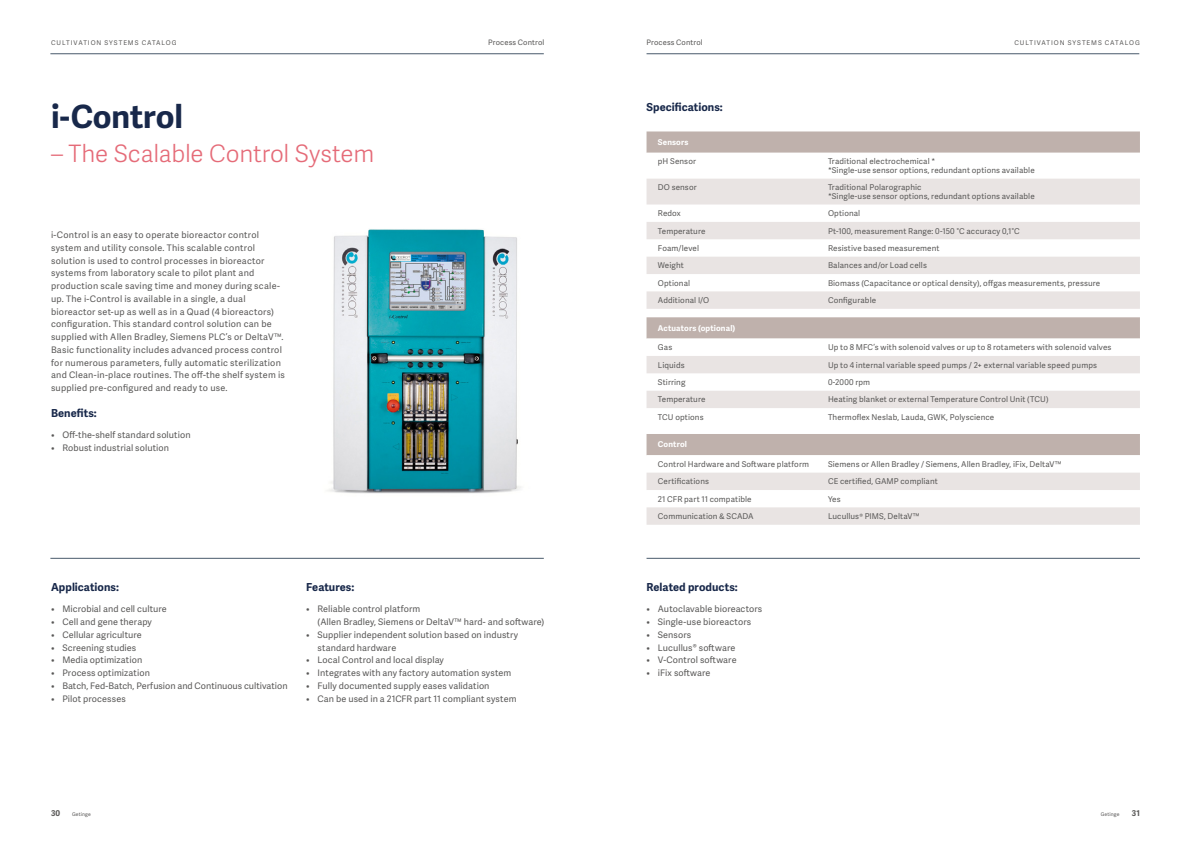
<style>
.page{position:relative;width:1191px;height:842px;background:#fff}
.page>*{position:absolute;margin:0;border:0;box-sizing:border-box;transform-origin:0 0}
.t1{font:700 32px "Adelle Sans";letter-spacing:-.005em;color:#18284a}
.t2{font:300 24px "Adelle Sans";letter-spacing:-.01em;color:#e56b78}
.t3{font:700 11px "Adelle Sans";letter-spacing:.005em;color:#18284a}
.t4{font:9px/12.8px "Adelle Sans";letter-spacing:.02em;color:#595857}
.t5{font:9px "Adelle Sans";color:#595857}
.t6{font:8px/8.5px "Adelle Sans";letter-spacing:.015em;color:#595857}
.t7{font:700 8px "Adelle Sans";letter-spacing:.015em;color:#fff}
.t8{font:700 8px "Adelle Sans";color:#595857}
.t9{font:7.5px "Adelle Sans";letter-spacing:.02em;color:#595857}
.t10{font:6.5px "Adelle Sans";letter-spacing:.15em;color:#595857}
.t11{font:5px "Adelle Sans";letter-spacing:.025em;color:#595857}
</style>
<div class="page">
<hr style="left:50px;top:558px;width:494px;height:1px;background:#495a6b">
<hr style="left:646px;top:558px;width:494px;height:1px;background:#495a6b">
<svg style="left:646px;top:131px;width:494px;height:22px;background:#c1b4af"></svg>
<svg style="left:647px;top:178px;width:492px;height:1px"></svg>
<svg style="left:646px;top:179px;width:494px;height:130px;fill:#e9e4e3"></svg>
<svg style="left:646px;top:317px;width:494px;height:22px;background:#c1b4af"></svg>
<svg style="left:646px;top:356px;width:494px;height:52px"></svg>
<svg style="left:646px;top:434px;width:494px;height:91px"></svg>
<img style="left:327px;top:229px;width:194px;height:265px">
<hr style="left:50px;top:53px;width:494px;height:1px;background:#495a6b">
<hr style="left:646px;top:53px;width:493px;height:1px;background:#495a6b">
<p class="t10" style="left:51px;top:39px;width:127px">CULTIVATION SYSTEMS CATALOG</p>
<p class="t9" style="left:488px;top:38px;width:58px">Process Control</p>
<p class="t9" style="left:646px;top:38px;width:58px">Process Control</p>
<p class="t10" style="left:1014px;top:39px;width:127px">CULTIVATION SYSTEMS CATALOG</p>
<h1 class="t1" style="left:51px;top:97px;width:133px">i-Control</h1>
<h2 class="t2" style="left:51px;top:139px;width:325px">– The Scalable Control System</h2>
<p class="t4" style="left:51px;top:229px;width:235px">i-Control is an easy to operate bioreactor control system and utility console. This scalable control solution is used to control processes in bioreactor systems from laboratory scale to pilot plant and production scale saving time and money during scale&shy;up. The i-Control is available in a single, a dual bioreactor set-up as well as in a Quad (4 bioreactors) configuration. This standard control solution can be supplied with Allen Bradley, Siemens PLC’s or DeltaV™.<br>Basic functionality includes advanced process control for numerous parameters, fully automatic sterilization and Clean-in-place routines. The off-the shelf system is supplied pre-configured and ready to use.</p>
<p class="t3" style="left:51px;top:406px;width:47px">Benefits:</p>
<p class="t4" style="left:51px;top:429px;width:141px">• Off-the-shelf standard solution</p>
<p class="t4" style="left:51px;top:441px;width:120px">• Robust industrial solution</p>
<p class="t3" style="left:51px;top:580px;width:69px">Applications:</p>
<p class="t4" style="left:51px;top:603px;width:117px">• Microbial and cell culture</p>
<p class="t4" style="left:51px;top:616px;width:102px">• Cell and gene therapy</p>
<p class="t4" style="left:51px;top:629px;width:92px">• Cellular agriculture</p>
<p class="t4" style="left:51px;top:641px;width:87px">• Screening studies</p>
<p class="t4" style="left:51px;top:654px;width:93px">• Media optimization</p>
<p class="t4" style="left:51px;top:667px;width:100px">• Process optimization</p>
<p class="t5" style="left:51px;top:680px;width:238px">• Batch, Fed-Batch, Perfusion and Continuous cultivation</p>
<p class="t4" style="left:51px;top:692px;width:76px">• Pilot processes</p>
<p class="t3" style="left:306px;top:580px;width:50px">Features:</p>
<p class="t4" style="left:317px;top:603px;width:228px;text-indent:-11px">• Reliable control platform<br>(Allen Bradley, Siemens or DeltaV™ hard- and software)</p>
<p class="t4" style="left:317px;top:629px;width:202px;text-indent:-11px">• Supplier independent solution based on industry standard hardware</p>
<p class="t4" style="left:306px;top:654px;width:139px">• Local Control and local display</p>
<p class="t4" style="left:306px;top:667px;width:206px">• Integrates with any factory automation system</p>
<p class="t4" style="left:306px;top:680px;width:185px">• Fully documented supply eases validation</p>
<p class="t4" style="left:306px;top:692px;width:212px">• Can be used in a 21CFR part 11 compliant system</p>
<p class="t3" style="left:646px;top:100px;width:78px">Specifications:</p>
<p class="t7" style="left:658px;top:137px;width:32px">Sensors</p>
<p class="t6" style="left:658px;top:158px;width:40px">pH Sensor</p>
<p class="t6" style="left:828px;top:158px;width:208px">Traditional electrochemical *<br>*Single-use sensor options, redundant options available</p>
<p class="t6" style="left:658px;top:184px;width:40px">DO sensor</p>
<p class="t6" style="left:828px;top:184px;width:208px">Traditional Polarographic<br>*Single-use sensor options, redundant options available</p>
<p class="t6" style="left:658px;top:209px;width:24px">Redox</p>
<p class="t6" style="left:828px;top:209px;width:34px">Optional</p>
<p class="t6" style="left:658px;top:227px;width:49px">Temperature</p>
<p class="t6" style="left:828px;top:227px;width:193px">Pt-100, measurement Range: 0-150 °C accuracy 0,1°C</p>
<p class="t6" style="left:658px;top:244px;width:43px">Foam/level</p>
<p class="t6" style="left:828px;top:244px;width:113px">Resistive based measurement</p>
<p class="t6" style="left:658px;top:262px;width:28px">Weight</p>
<p class="t6" style="left:828px;top:262px;width:100px">Balances and/or Load cells</p>
<p class="t6" style="left:658px;top:279px;width:34px">Optional</p>
<p class="t6" style="left:828px;top:279px;width:274px">Biomass (Capacitance or optical density), offgas measurements, pressure</p>
<p class="t6" style="left:658px;top:296px;width:53px">Additional I/O</p>
<p class="t6" style="left:828px;top:296px;width:50px">Configurable</p>
<p class="t7" style="left:658px;top:323px;width:79px">Actuators (optional)</p>
<p class="t6" style="left:658px;top:343px;width:16px">Gas</p>
<p class="t6" style="left:828px;top:343px;width:285px">Up to 8 MFC’s with solenoid valves or up to 8 rotameters with solenoid valves</p>
<p class="t6" style="left:658px;top:361px;width:28px">Liquids</p>
<p class="t6" style="left:828px;top:361px;width:270px">Up to 4 internal variable speed pumps / 2+ external variable speed pumps</p>
<p class="t6" style="left:658px;top:378px;width:29px">Stirring</p>
<p class="t6" style="left:828px;top:378px;width:44px">0-2000 rpm</p>
<p class="t6" style="left:658px;top:396px;width:49px">Temperature</p>
<p class="t6" style="left:828px;top:396px;width:222px">Heating blanket or external Temperature Control Unit (TCU)</p>
<p class="t6" style="left:658px;top:413px;width:47px">TCU options</p>
<p class="t6" style="left:828px;top:413px;width:168px">Thermoflex Neslab, Lauda, GWK, Polyscience</p>
<p class="t7" style="left:658px;top:440px;width:31px">Control</p>
<p class="t6" style="left:658px;top:460px;width:153px">Control Hardware and Software platform</p>
<p class="t6" style="left:828px;top:460px;width:235px">Siemens or Allen Bradley / Siemens, Allen Bradley, iFix, DeltaV™</p>
<p class="t6" style="left:658px;top:477px;width:53px">Certifications</p>
<p class="t6" style="left:828px;top:477px;width:111px">CE certified, GAMP compliant</p>
<p class="t6" style="left:658px;top:495px;width:95px">21 CFR part 11 compatible</p>
<p class="t6" style="left:828px;top:495px;width:14px">Yes</p>
<p class="t6" style="left:658px;top:512px;width:97px">Communication &amp; SCADA</p>
<p class="t6" style="left:828px;top:512px;width:93px">Lucullus® PIMS, DeltaV™</p>
<p class="t3" style="left:646px;top:580px;width:93px">Related products:</p>
<p class="t4" style="left:646px;top:603px;width:117px">• Autoclavable bioreactors</p>
<p class="t4" style="left:646px;top:616px;width:106px">• Single-use bioreactors</p>
<p class="t4" style="left:646px;top:629px;width:46px">• Sensors</p>
<p class="t4" style="left:646px;top:641px;width:90px">• Lucullus® software</p>
<p class="t4" style="left:646px;top:654px;width:92px">• V-Control software</p>
<p class="t4" style="left:646px;top:667px;width:65px">• iFix software</p>
<p class="t8" style="left:51px;top:809px;width:11px">30</p>
<p class="t11" style="left:72px;top:812px;width:20px">Getinge</p>
<p class="t11" style="left:1100px;top:812px;width:20px">Getinge</p>
<p class="t8" style="left:1131px;top:809px;width:10px">31</p>
</div>
